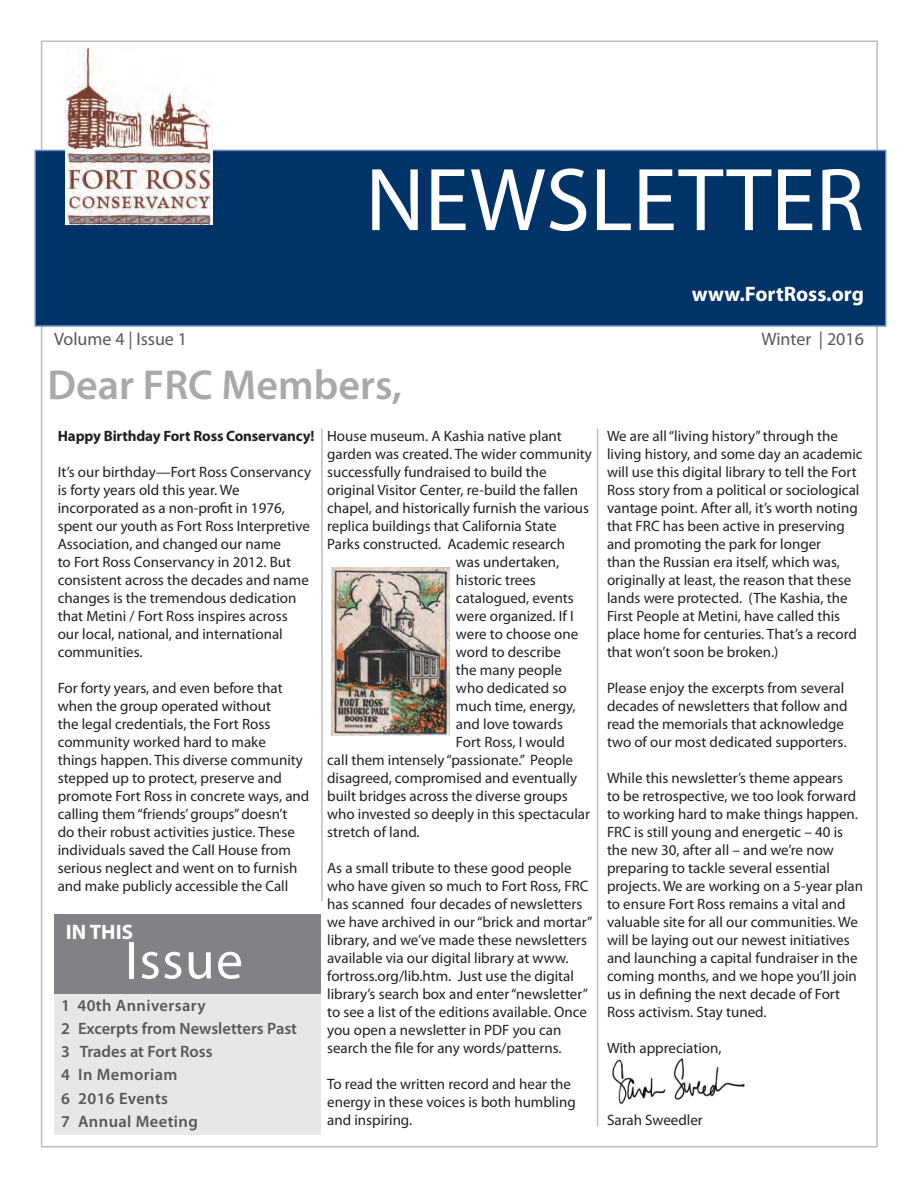
<style>
.page{position:relative;width:918px;height:1188px;background:#fff}
.page>*{position:absolute;margin:0;border:0;box-sizing:border-box;transform-origin:0 0}
.t1{font:90px "Myriad Pro";color:#fff}
.t2{font:54px "Myriad Pro";letter-spacing:.025em;color:#fff}
.t3{font:600 42px "Myriad Pro";color:#a8a9ad}
.t4{font:700 21px "Myriad Pro";color:#fff}
.t5{font:18px "Myriad Pro";color:#57585a}
.t6{font:600 16.5px/23.1px "Myriad Pro";letter-spacing:.02em;color:#57585a}
.t7{font:15px/18px "Myriad Pro";color:#231f20}
.t8{font:700 15px "Myriad Pro";letter-spacing:-.01em;color:#231f20}
</style>
<div class="page">
<img style="left:598px;top:1036px;width:147px;height:70px">
<img style="left:332px;top:567px;width:117px;height:168px">
<div style="left:34px;top:150px;width:852px;height:177px;background:#003367;border:2px solid #6f8cc1"></div>
<hr style="left:321px;top:429px;width:2px;height:472px;background:#bcbdc0">
<hr style="left:597px;top:429px;width:1px;height:697px;background:#bcbdc0">
<img style="left:65px;top:48px;width:147px;height:177px">
<div style="left:55px;top:994px;width:266px;height:141px;background:#e6e7e9"></div>
<div style="left:55px;top:914px;width:266px;height:80px;background:#808285"></div>
<h1 class="t1" style="left:365px;top:144px;width:500px">NEWSLETTER</h1>
<h3 class="t4" style="left:692px;top:280px;width:174px">www.FortRoss.org</h3>
<p class="t5" style="left:54px;top:328px;width:135px">Volume 4 | Issue 1</p>
<p class="t5" style="left:761px;top:328px;width:104px">Winter | 2016</p>
<h3 class="t3" style="left:48px;top:358px;width:356px">Dear FRC Members,</h3>
<p class="t8" style="left:58px;top:426px;width:258px">Happy Birthday Fort Ross Conservancy!</p>
<p class="t7" style="left:58px;top:463px;width:255px">It’s our birthday—Fort Ross Conservancy is forty years old this year. We incorporated as a non-profit in 1976, spent our youth as Fort Ross Interpretive Association, and changed our name<br>to Fort Ross Conservancy in 2012. But consistent across the decades and name changes is the tremendous dedication that Metini / Fort Ross inspires across our local, national, and international communities.</p>
<p class="t7" style="left:58px;top:679px;width:253px">For forty years, and even before that when the group operated without<br>the legal credentials, the Fort Ross community worked hard to make<br>things happen. This diverse community stepped up to protect, preserve and promote Fort Ross in concrete ways, and calling them “friends’ groups” doesn’t<br>do their robust activities justice. These individuals saved the Call House from serious neglect and went on to furnish and make publicly accessible the Call</p>
<h3 class="t4" style="left:66px;top:918px;width:69px">IN THIS</h3>
<h2 class="t2" style="left:125px;top:927px;width:119px">Issue</h2>
<p class="t6" style="left:61px;top:994px;width:237px">1 40th Anniversary<br>2 Excerpts from Newsletters Past<br>3 Trades at Fort Ross<br>4 In Memoriam<br>6 2016 Events<br>7 Annual Meeting</p>
<p class="t7" style="left:327px;top:427px;width:236px">House museum. A Kashia native plant</p>
<p class="t7" style="left:327px;top:445px;width:266px">garden was created. The wider community</p>
<p class="t7" style="left:327px;top:463px;width:221px">successfully fundraised to build the</p>
<p class="t7" style="left:327px;top:481px;width:252px">original Visitor Center, re-build the fallen</p>
<p class="t7" style="left:327px;top:499px;width:264px">chapel, and historically furnish the various</p>
<p class="t7" style="left:327px;top:517px;width:231px">replica buildings that California State</p>
<p class="t7" style="left:327px;top:535px;width:239px">Parks constructed. Academic research</p>
<p class="t7" style="left:456px;top:553px;width:105px">was undertaken,</p>
<p class="t7" style="left:456px;top:571px;width:81px">historic trees</p>
<p class="t7" style="left:456px;top:589px;width:119px">catalogued, events</p>
<p class="t7" style="left:456px;top:607px;width:119px">were organized. If I</p>
<p class="t7" style="left:456px;top:625px;width:124px">were to choose one</p>
<p class="t7" style="left:456px;top:643px;width:106px">word to describe</p>
<p class="t7" style="left:456px;top:661px;width:107px">the many people</p>
<p class="t7" style="left:456px;top:679px;width:112px">who dedicated so</p>
<p class="t7" style="left:456px;top:697px;width:121px">much time, energy,</p>
<p class="t7" style="left:456px;top:715px;width:108px">and love towards</p>
<p class="t7" style="left:456px;top:733px;width:111px">Fort Ross, I would</p>
<p class="t7" style="left:327px;top:751px;width:247px">call them intensely “passionate.” People</p>
<p class="t7" style="left:327px;top:769px;width:251px">disagreed, compromised and eventually</p>
<p class="t7" style="left:327px;top:787px;width:242px">built bridges across the diverse groups</p>
<p class="t7" style="left:327px;top:805px;width:264px">who invested so deeply in this spectacular</p>
<p class="t7" style="left:327px;top:823px;width:94px">stretch of land.</p>
<p class="t7" style="left:327px;top:859px;width:267px">As a small tribute to these good people who have given so much to Fort Ross, FRC has scanned four decades of newsletters we have archived in our “brick and mortar” library, and we’ve made these newsletters available via our digital library at www. fortross.org/lib.htm. Just use the digital library’s search box and enter “newsletter” to see a list of the editions available. Once you open a newsletter in PDF you can search the file for any words/patterns.</p>
<p class="t7" style="left:327px;top:1075px;width:250px">To read the written record and hear the energy in these voices is both humbling and inspiring.</p>
<p class="t7" style="left:607px;top:427px;width:257px">We are all “living history” through the living history, and some day an academic will use this digital library to tell the Fort Ross story from a political or sociological vantage point. After all, it’s worth noting that FRC has been active in preserving and promoting the park for longer<br>than the Russian era itself, which was, originally at least, the reason that these lands were protected. (The Kashia, the First People at Metini, have called this place home for centuries. That’s a record that won’t soon be broken.)</p>
<p class="t7" style="left:607px;top:679px;width:242px">Please enjoy the excerpts from several decades of newsletters that follow and read the memorials that acknowledge two of our most dedicated supporters.</p>
<p class="t7" style="left:607px;top:769px;width:258px">While this newsletter’s theme appears<br>to be retrospective, we too look forward to working hard to make things happen.<br>FRC is still young and energetic – 40 is the new 30, after all – and we’re now preparing to tackle several essential projects. We are working on a 5-year plan to ensure Fort Ross remains a vital and valuable site for all our communities. We will be laying out our newest initiatives and launching a capital fundraiser in the coming months, and we hope you’ll join us in defining the next decade of Fort Ross activism. Stay tuned.</p>
<p class="t7" style="left:607px;top:1039px;width:116px">With appreciation,</p>
<p class="t7" style="left:607px;top:1111px;width:97px">Sarah Sweedler</p>
</div>
